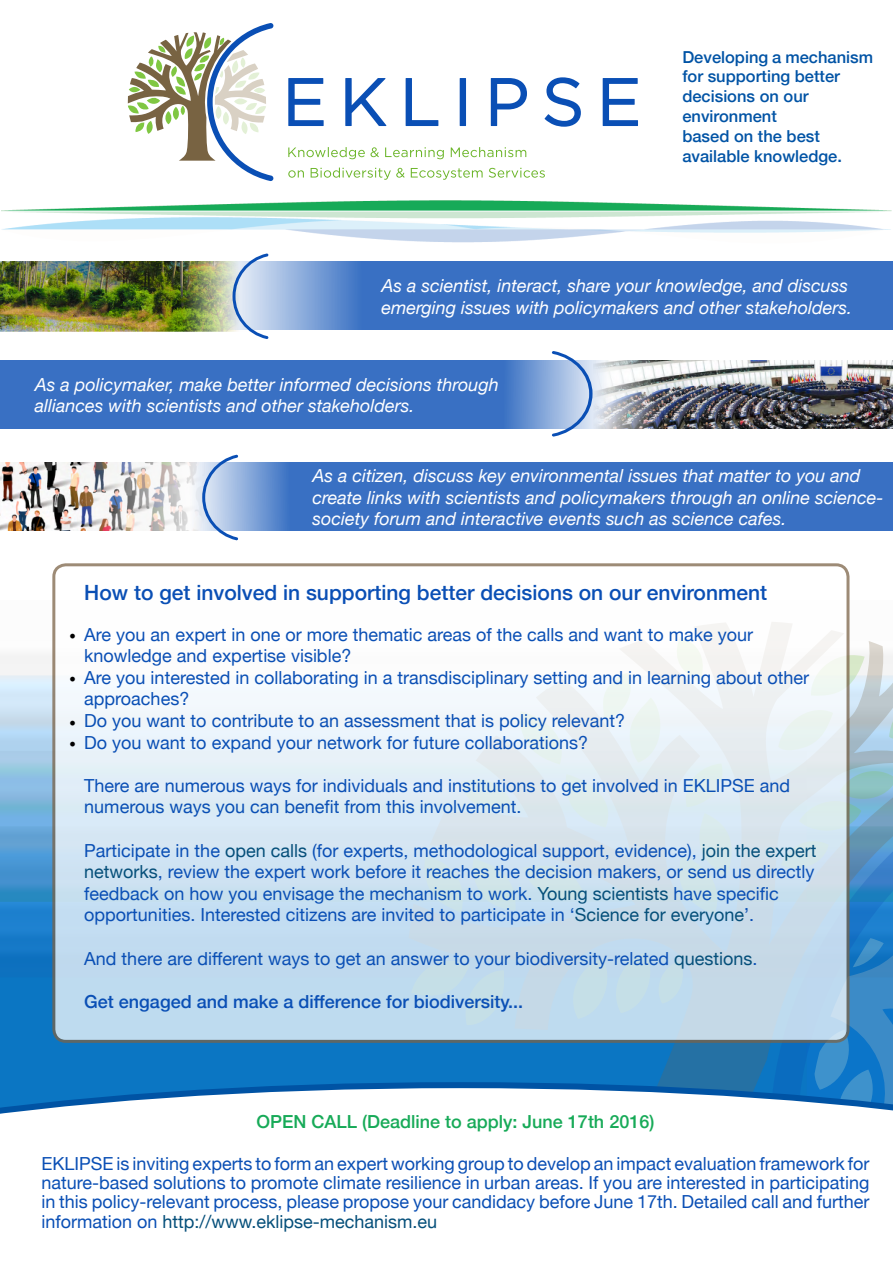
<style>
.page{position:relative;width:893px;height:1263px;background:#fff}
.page>*{position:absolute;margin:0;border:0;box-sizing:border-box;transform-origin:0 0}
.t1{font:500 21px "Helvetica Neue";color:#0a4fb5}
.t2{font:18px/21.6px "Helvetica Neue";color:#0a4fb5}
.t3{font:italic 18px/21.6px "Helvetica Neue";color:#fff}
.t4{font:500 18px "Helvetica Neue";color:#0a4fb5}
.t5{font:500 18px "Helvetica Neue";color:#17aa58}
.t6{font:500 16.5px/19.8px "Helvetica Neue";color:#0053a5}
.s1{font-family:"Minion Pro";color:#000}
.s2{color:#054f7a}
</style>
<div class="page">
<img style="left:0;top:601px;width:850px;height:481px">
<img style="left:1px;top:200px;width:890px;height:43px">
<svg style="left:288px;top:147px;width:238px;height:12px"></svg>
<svg style="left:128px;top:23px;width:146px;height:158px"></svg>
<svg style="left:288px;top:77px;width:350px;height:50px"></svg>
<svg style="left:288px;top:168px;width:257px;height:12px"></svg>
<svg style="left:409px;top:622px;width:484px;height:460px;background:#388ac5"></svg>
<svg style="left:889px;top:689px;width:4px;height:23px"></svg>
<svg style="left:849px;top:654px;width:16px;height:58px"></svg>
<svg style="left:728px;top:712px;width:165px;height:370px;background:#458fc4"></svg>
<img style="left:658px;top:361px;width:235px;height:68px">
<img style="left:0;top:262px;width:233px;height:69px">
<svg style="left:200px;top:262px;width:693px;height:68px;background:#487ac3"></svg>
<svg style="left:238px;top:463px;width:655px;height:68px;background:#3d72c4"></svg>
<svg style="left:0;top:361px;width:658px;height:68px;background:#4b7bc4"></svg>
<img style="left:0;top:462px;width:202px;height:69px">
<svg style="left:233px;top:253px;width:36px;height:86px"></svg>
<svg style="left:202px;top:455px;width:36px;height:85px;background:#b4c9e8"></svg>
<svg style="left:552px;top:351px;width:40px;height:86px"></svg>
<div style="left:54px;top:565px;width:794px;height:476px;background:linear-gradient(to bottom,#fff,#b6d4e9);border-radius:12px"></div>
<div style="left:52px;top:563px;width:797px;height:480px;border:3px solid #7b6246;border-radius:12px"></div>
<svg style="left:0;top:1082px;width:893px;height:32px"></svg>
<p class="t6" style="left:682px;top:46px;width:192px">Developing a mechanism for supporting better decisions on our environment<br>based on the best available knowledge.</p>
<p class="t3" style="left:381px;top:276px;width:472px">As a scientist, interact, share your knowledge, and discuss emerging issues with policymakers and other stakeholders.</p>
<p class="t3" style="left:35px;top:375px;width:466px">As a policymaker, make better informed decisions through alliances with scientists and other stakeholders.</p>
<p class="t3" style="left:313px;top:466px;width:572px">As a citizen, discuss key environmental issues that matter to you and create links with scientists and policymakers through an online science&shy;society forum and interactive events such as science cafes.</p>
<p class="t1" style="left:84px;top:576px;width:684px">How to get involved in supporting better decisions on our environment</p>
<p class="t2" style="left:84px;top:624px;width:670px;text-indent:-15px"><span class="s1">•</span> Are you an expert in one or more thematic areas of the calls and want to make your knowledge and expertise visible?</p>
<p class="t2" style="left:84px;top:667px;width:726px;text-indent:-15px"><span class="s1">•</span> Are you interested in collaborating in a transdisciplinary setting and in learning about other approaches?</p>
<p class="t2" style="left:69px;top:711px;width:557px"><span class="s1">•</span> Do you want to contribute to an assessment that is policy relevant?</p>
<p class="t2" style="left:69px;top:732px;width:520px"><span class="s1">•</span> Do you want to expand your network for future collaborations?</p>
<p class="t2" style="left:84px;top:775px;width:707px">There are numerous ways for individuals and institutions to get involved in EKLIPSE and numerous ways you can benefit from this involvement.</p>
<p class="t2" style="left:84px;top:840px;width:734px">Participate in the <span class="s2">open calls</span> (for experts, methodological support, evidence), <span class="s2">join the expert networks</span>, review the expert work before it reaches the decision makers, or send us directly feedback on how you envisage the mechanism to work. <span class="s2">Young scientists</span> have specific opportunities. Interested citizens are invited to participate in ‘<span class="s2">Science for everyone</span>’.</p>
<p class="t2" style="left:84px;top:948px;width:675px">And there are different ways to get an answer to your biodiversity-related <span class="s2">questions</span>.</p>
<p class="t4" style="left:84px;top:987px;width:440px">Get engaged and make a difference for biodiversity...</p>
<p class="t5" style="left:256px;top:1107px;width:399px">OPEN CALL (Deadline to apply: June 17th 2016)</p>
<p class="t2" style="left:41px;top:1154px;width:830px;line-height:19.5px;text-align:justify">EKLIPSE is inviting experts to form an expert working group to develop an impact evaluation framework for nature-based solutions to promote climate resilience in urban areas. If you are interested in participating in this policy-relevant process, please propose your candidacy before June 17th. Detailed call and further information on <span class="s2">http://www.eklipse-mechanism.eu</span></p>
</div>
